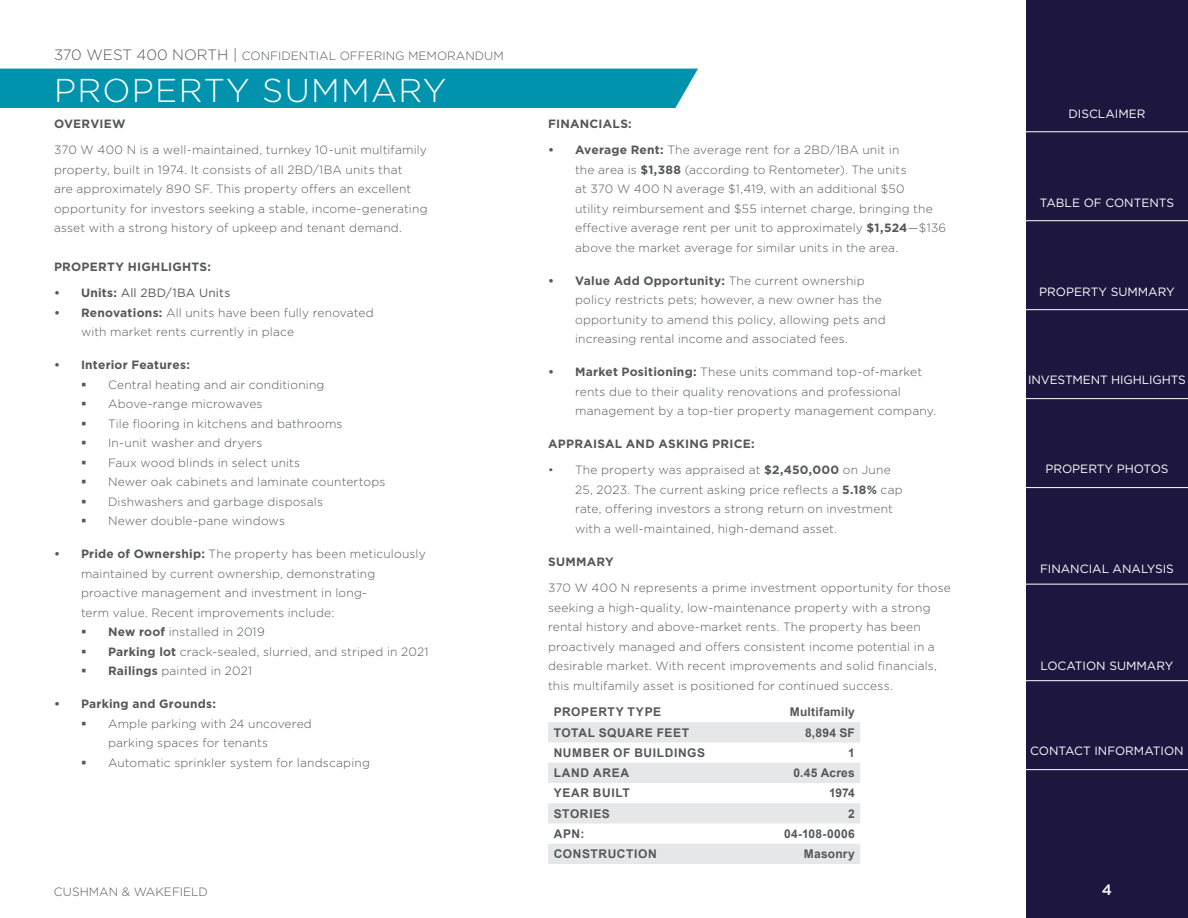
<style>
.page{position:relative;width:1188px;height:918px;background:#fff}
.page>*{position:absolute;margin:0;border:0;box-sizing:border-box;transform-origin:0 0}
.t1{font:300 33px "Gotham";letter-spacing:.04em;color:#fff}
.t2{font:500 15px "Gotham";color:#fff}
.t3{font:300 12px/19.5px "Gotham";letter-spacing:.015em;color:#545859}
.t4{font:12px "Gotham";color:#fff}
.t5{font:700 12px "Gotham";letter-spacing:.02em;color:#545859}
.t6{font:700 12px "Arial";letter-spacing:.045em;color:#545859}
.t7{font:12px "Gotham";letter-spacing:.02em;color:#545859}
.t8{font:700 12px "Arial";letter-spacing:.02em;color:#545859}
.t9{font:700 12px "Arial";letter-spacing:.025em;color:#545859}
.s1{font-size:15px}
.s2{font-weight:700}
</style>
<div class="page">
<div style="left:1026px;top:0;width:162px;height:918px;background:#1d1740"></div>
<hr style="left:1026px;top:220px;width:162px;height:1px;background:#fff">
<hr style="left:1026px;top:132px;width:162px;height:1px;background:#fff">
<hr style="left:1026px;top:398px;width:162px;height:1px;background:#fff">
<hr style="left:1026px;top:487px;width:162px;height:1px;background:#fff">
<hr style="left:1026px;top:309px;width:162px;height:1px;background:#fff">
<hr style="left:1026px;top:584px;width:162px;height:1px;background:#fff">
<hr style="left:1026px;top:680px;width:162px;height:1px;background:#fff">
<hr style="left:1026px;top:769px;width:162px;height:1px;background:#fff">
<svg style="left:548px;top:722px;width:312px;height:142px;fill:#e6e7e8"></svg>
<div style="left:0;top:69px;width:698px;height:39px;background:#0093ad"></div>
<p class="t3" style="left:54px;top:46px;width:451px"><span class="s1">370 WEST 400 NORTH |</span> CONFIDENTIAL OFFERING MEMORANDUM</p>
<h1 class="t1" style="left:54px;top:69px;width:394px">PROPERTY SUMMARY</h1>
<p class="t5" style="left:54px;top:116px;width:73px">OVERVIEW</p>
<p class="t3" style="left:54px;top:140px;width:375px">370 W 400 N is a well-maintained, turnkey 10-unit multifamily property, built in 1974. It consists of all 2BD/1BA units that<br>are approximately 890 SF. This property offers an excellent opportunity for investors seeking a stable, income-generating asset with a strong history of upkeep and tenant demand.</p>
<p class="t5" style="left:54px;top:259px;width:159px">PROPERTY HIGHLIGHTS:</p>
<p class="t7" style="left:54px;top:285px;width:178px"><span class="s2">• Units:</span> All 2BD/1BA Units</p>
<p class="t3" style="left:81px;top:303px;width:294px;text-indent:-27px"><span class="s2">• Renovations:</span> All units have been fully renovated with market rents currently in place</p>
<p class="t5" style="left:54px;top:357px;width:137px">• Interior Features:</p>
<p class="t3" style="left:108px;top:375px;width:279px">Central heating and air conditioning Above-range microwaves<br>Tile flooring in kitchens and bathrooms<br>In-unit washer and dryers<br>Faux wood blinds in select units<br>Newer oak cabinets and laminate countertops Dishwashers and garbage disposals<br>Newer double-pane windows</p>
<p class="t3" style="left:54px;top:544px;width:373px"><span class="s2">• Pride of Ownership:</span> The property has been meticulously</p>
<p class="t3" style="left:81px;top:564px;width:296px">maintained by current ownership, demonstrating</p>
<p class="t3" style="left:81px;top:583px;width:288px">proactive management and investment in long-</p>
<p class="t3" style="left:81px;top:603px;width:255px">term value. Recent improvements include:</p>
<p class="t3" style="left:108px;top:622px;width:158px"><span class="s2">New roof</span> installed in 2019</p>
<p class="t3" style="left:108px;top:642px;width:322px"><span class="s2">Parking lot</span> crack-sealed, slurried, and striped in 2021</p>
<p class="t3" style="left:108px;top:661px;width:146px"><span class="s2">Railings</span> painted in 2021</p>
<p class="t5" style="left:54px;top:696px;width:164px">• Parking and Grounds:</p>
<p class="t3" style="left:108px;top:714px;width:263px">Ample parking with 24 uncovered<br>parking spaces for tenants<br>Automatic sprinkler system for landscaping</p>
<p class="t3" style="left:54px;top:881px;width:155px">CUSHMAN &amp; WAKEFIELD</p>
<p class="t5" style="left:548px;top:116px;width:85px">FINANCIALS:</p>
<p class="t3" style="left:575px;top:140px;width:373px;text-indent:-27px"><span class="s2">• Average Rent:</span> The average rent for a 2BD/1BA unit in<br>the area is <span class="s2">$1,388</span> (according to Rentometer). The units<br>at 370 W 400 N average $1,419, with an additional $50<br>utility reimbursement and $55 internet charge, bringing the effective average rent per unit to approximately <span class="s2">$1,524</span>—$136 above the market average for similar units in the area.</p>
<p class="t3" style="left:575px;top:270px;width:312px;text-indent:-27px"><span class="s2">• Value Add Opportunity:</span> The current ownership policy restricts pets; however, a new owner has the opportunity to amend this policy, allowing pets and increasing rental income and associated fees.</p>
<p class="t3" style="left:575px;top:362px;width:363px;text-indent:-27px"><span class="s2">• Market Positioning:</span> These units command top-of-market rents due to their quality renovations and professional management by a top-tier property management company.</p>
<p class="t5" style="left:548px;top:436px;width:208px">APPRAISAL AND ASKING PRICE:</p>
<p class="t3" style="left:575px;top:460px;width:329px;text-indent:-27px">• The property was appraised at <span class="s2">$2,450,000</span> on June 25, 2023. The current asking price reflects a <span class="s2">5.18%</span> cap rate, offering investors a strong return on investment with a well-maintained, high-demand asset.</p>
<p class="t5" style="left:548px;top:554px;width:67px">SUMMARY</p>
<p class="t3" style="left:548px;top:578px;width:404px">370 W 400 N represents a prime investment opportunity for those seeking a high-quality, low-maintenance property with a strong rental history and above-market rents. The property has been proactively managed and offers consistent income potential in a desirable market. With recent improvements and solid financials, this multifamily asset is positioned for continued success.</p>
<p class="t6" style="left:554px;top:704px;width:109px">PROPERTY TYPE</p>
<p class="t8" style="left:790px;top:704px;width:66px">Multifamily</p>
<p class="t6" style="left:554px;top:724px;width:137px">TOTAL SQUARE FEET</p>
<p class="t6" style="left:805px;top:724px;width:51px">8,894 SF</p>
<p class="t6" style="left:554px;top:744px;width:153px">NUMBER OF BUILDINGS</p>
<p class="t6" style="left:848px;top:744px;width:8px">1</p>
<p class="t6" style="left:554px;top:765px;width:77px">LAND AREA</p>
<p class="t6" style="left:793px;top:765px;width:63px">0.45 Acres</p>
<p class="t6" style="left:554px;top:785px;width:78px">YEAR BUILT</p>
<p class="t6" style="left:829px;top:785px;width:27px">1974</p>
<p class="t6" style="left:554px;top:805px;width:58px">STORIES</p>
<p class="t6" style="left:848px;top:805px;width:8px">2</p>
<p class="t6" style="left:554px;top:825px;width:32px">APN:</p>
<p class="t9" style="left:784px;top:825px;width:72px">04-108-0006</p>
<p class="t6" style="left:554px;top:846px;width:105px">CONSTRUCTION</p>
<p class="t8" style="left:804px;top:846px;width:53px">Masonry</p>
<p class="t4" style="left:1069px;top:106px;width:78px">DISCLAIMER</p>
<p class="t4" style="left:1040px;top:195px;width:136px">TABLE OF CONTENTS</p>
<p class="t4" style="left:1039px;top:284px;width:137px">PROPERTY SUMMARY</p>
<p class="t4" style="left:1028px;top:373px;width:159px">INVESTMENT HIGHLIGHTS</p>
<p class="t4" style="left:1045px;top:461px;width:125px">PROPERTY PHOTOS</p>
<p class="t4" style="left:1040px;top:561px;width:135px">FINANCIAL ANALYSIS</p>
<p class="t4" style="left:1041px;top:658px;width:134px">LOCATION SUMMARY</p>
<p class="t4" style="left:1030px;top:744px;width:155px">CONTACT INFORMATION</p>
<p class="t2" style="left:1102px;top:880px;width:12px">4</p>
</div>
